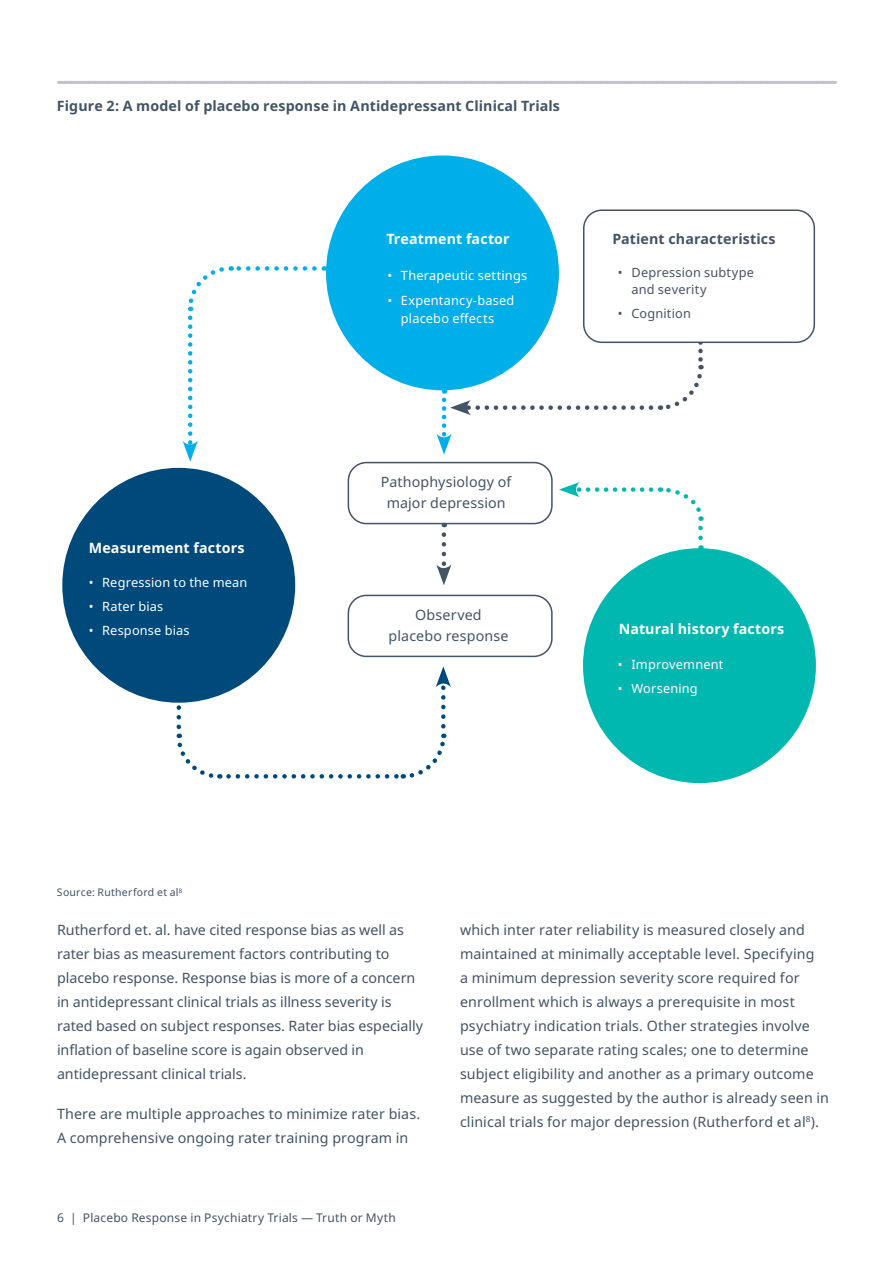
<style>
.page{position:relative;width:893px;height:1263px;background:#fff}
.page>*{position:absolute;margin:0;border:0;box-sizing:border-box;transform-origin:0 0}
.Body_copy_-_Space{font:14.25px/24px "Noto Sans";letter-spacing:.005em;color:#425465}
.Figure_title{font:700 14.25px "Noto Sans";letter-spacing:.01em;color:#425465}
.Body_copy_-_Space-2{font:700 14.25px "Noto Sans";letter-spacing:.01em;color:#fff}
.Body_copy_-_Space-3{font:700 14.25px "Noto Sans";letter-spacing:.005em;color:#425465}
.t1{font:12.75px/18px "Noto Sans";letter-spacing:.015em;color:#fff;text-align:center}
.t2{font:12.75px/17.2px "Noto Sans";letter-spacing:.015em;color:#425465}
.t3{font:12px "Noto Sans";letter-spacing:.015em;color:#425465}
.Body_copy_-_Space-4{font:10.5px "Noto Sans";letter-spacing:.02em;color:#425465}
</style>
<div class="page">
<hr style="left:65px;top:81px;width:770px;height:3px;background:#c3c2c8">
<svg style="left:660px;top:343px;width:45px;height:67px"></svg>
<div style="left:583px;top:209px;width:232px;height:134px;border:2px solid #425465;border-radius:18px"></div>
<svg style="left:436px;top:400px;width:215px;height:54px"></svg>
<div style="left:62px;top:468px;width:233px;height:235px;background:#00497b;border-radius:50%"></div>
<div style="left:326px;top:155px;width:233px;height:235px;background:#00aee8;border-radius:50%"></div>
<svg style="left:436px;top:535px;width:15px;height:50px"></svg>
<div style="left:348px;top:595px;width:205px;height:62px;border:2px solid #425465;border-radius:18px"></div>
<div style="left:583px;top:548px;width:233px;height:235px;background:#00b8af;border-radius:50%"></div>
<svg style="left:188px;top:266px;width:126px;height:45px"></svg>
<svg style="left:183px;top:318px;width:15px;height:144px"></svg>
<svg style="left:660px;top:487px;width:44px;height:51px"></svg>
<svg style="left:559px;top:482px;width:92px;height:15px"></svg>
<svg style="left:174px;top:698px;width:46px;height:81px"></svg>
<svg style="left:228px;top:733px;width:219px;height:46px"></svg>
<svg style="left:436px;top:666px;width:15px;height:60px"></svg>
<div style="left:348px;top:462px;width:205px;height:62px;border:2px solid #425465;border-radius:18px"></div>
<p class="Figure_title" style="left:57px;top:96px;width:505px">Figure 2: A model of placebo response in Antidepressant Clinical Trials</p>
<p class="Body_copy_-_Space-2" style="left:386px;top:229px;width:125px">Treatment factor</p>
<p class="Body_copy_-_Space-3" style="left:612px;top:228px;width:165px">Patient characteristics</p>
<p class="Body_copy_-_Space-2" style="left:89px;top:538px;width:157px">Measurement factors</p>
<p class="t1" style="left:89px;top:573px;width:160px">• Regression to the mean</p>
<p class="t1" style="left:89px;top:597px;width:76px">• Rater bias</p>
<p class="t1" style="left:89px;top:621px;width:102px">• Response bias</p>
<p class="t1" style="left:387px;top:266px;width:141px">• Therapeutic settings</p>
<p class="t1" style="left:387px;top:291px;width:128px">• Expentancy-based placebo effects</p>
<p class="Body_copy_-_Space" style="left:381px;top:471px;width:132px;line-height:21px;text-align:center">Pathophysiology of major depression</p>
<p class="Body_copy_-_Space" style="left:415px;top:603px;width:68px">Observed</p>
<p class="Body_copy_-_Space" style="left:389px;top:624px;width:121px">placebo response</p>
<p class="t2" style="left:631px;top:264px;width:124px;text-indent:-14px">• Depression subtype and severity</p>
<p class="t2" style="left:618px;top:305px;width:75px">• Cognition</p>
<p class="Body_copy_-_Space-2" style="left:619px;top:618px;width:167px">Natural history factors</p>
<p class="t1" style="left:618px;top:655px;width:107px">• Improvemnent</p>
<p class="t1" style="left:618px;top:679px;width:81px">• Worsening</p>
<p class="Body_copy_-_Space-4" style="left:57px;top:885px;width:127px">Source: Rutherford et al<sup>8</sup></p>
<p class="Body_copy_-_Space" style="left:57px;top:918px;width:368px">Rutherford et. al. have cited response bias as well as rater bias as measurement factors contributing to placebo response. Response bias is more of a concern in antidepressant clinical trials as illness severity is rated based on subject responses. Rater bias especially inflation of baseline score is again observed in antidepressant clinical trials.</p>
<p class="Body_copy_-_Space" style="left:57px;top:1102px;width:365px">There are multiple approaches to minimize rater bias.<br>A comprehensive ongoing rater training program in</p>
<p class="t3" style="left:57px;top:1209px;width:340px">6 | Placebo Response in Psychiatry Trials — Truth or Myth</p>
<p class="Body_copy_-_Space" style="left:460px;top:918px;width:371px">which inter rater reliability is measured closely and maintained at minimally acceptable level. Specifying<br>a minimum depression severity score required for enrollment which is always a prerequisite in most psychiatry indication trials. Other strategies involve use of two separate rating scales; one to determine subject eligibility and another as a primary outcome measure as suggested by the author is already seen in clinical trials for major depression (Rutherford et al<sup>8</sup>).</p>
</div>
